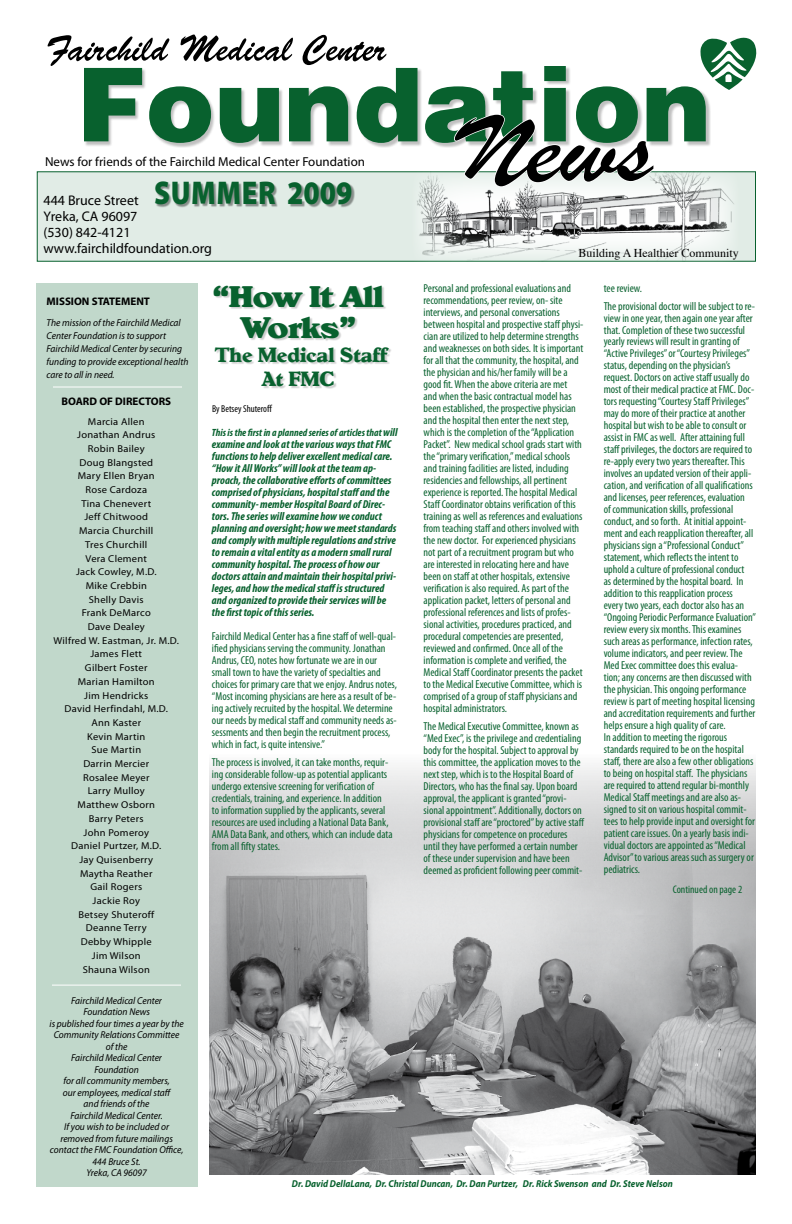
<style>
.page{position:relative;width:792px;height:1224px;background:#fff}
.page>*{position:absolute;margin:0;border:0;box-sizing:border-box;transform-origin:0 0}
.t1{font:900 33px "Myriad Pro";letter-spacing:.02em;color:#08612e;scale:.86 1}
.t2{font:700 29px/31px "Wisten";color:#08612e;text-align:center}
.t3{font:20px/24px "Hubris";color:#08612e;text-align:center}
.t4{font:14px/16px "Myriad Pro";color:#000}
.t5{font:13px "Myriad Pro";color:#000}
.t6{font:12px "Times";color:#000}
.t7{font:condensed 11.5px/12px "Myriad Pro";color:#08612e}
.t8{font:italic 700 condensed 11.5px/12px "Myriad Pro";color:#08612e}
.t9{font:700 11px "Myriad Pro";color:#000}
.t10{font:condensed 11px "Myriad Pro";color:#08612e}
.t11{font:italic 700 condensed 10.5px "Myriad Pro";color:#08612e}
.t12{font:10px/13.7px "Myriad Pro";letter-spacing:.025em;color:#000;text-align:center;scale:1.05 1}
.t13{font:italic 10px/11.5px "Myriad Pro";color:#000;scale:.95 1}
.t14{font:italic 700 10px "Myriad Pro";color:#08612e;scale:.9 1}
.t15{font:condensed 10px "Myriad Pro";color:#000}
.s1{font-size:10.5px}
.s2{font-size:11.5px}
</style>
<div class="page">
<div style="left:85px;top:67px;width:626px;height:81px;background:#000;opacity:.25"></div>
<div style="left:36px;top:284px;width:162px;height:904px;background:#c1d8cb"></div>
<div style="left:37px;top:171px;width:719px;height:91px;background:#e1ece6;border:1px solid #08612e"></div>
<img style="left:412px;top:172px;width:327px;height:90px">
<div style="left:156px;top:182px;width:199px;height:26px;background:#000;opacity:.4"></div>
<hr style="left:52px;top:985px;width:129px;height:1px;background:#fff">
<svg style="left:48px;top:34px;width:370px;height:109px"></svg>
<hr style="left:53px;top:387px;width:129px;height:1px;background:#fff">
<svg style="left:425px;top:37px;width:332px;height:151px"></svg>
<img style="left:210px;top:763px;width:546px;height:411px">
<div style="left:215px;top:286px;width:177px;height:103px;background:#000;opacity:.2"></div>
<p class="t5" style="left:45px;top:153px;width:322px">News for friends of the Fairchild Medical Center Foundation</p>
<h1 class="t1" style="left:154px;top:171px;width:232px">SUMMER 2009</h1>
<p class="t4" style="left:44px;top:192px;width:170px">444 Bruce Street<br>Yreka, CA 96097<br>(530) 842-4121 www.fairchildfoundation.org</p>
<p class="t9" style="left:47px;top:294px;width:105px">MISSION STATEMENT</p>
<p class="t13" style="left:47px;top:316px;width:151px;line-height:13px">The mission of the Fairchild Medical<br>Center Foundation is to support<br>Fairchild Medical Center by securing funding to provide exceptional health care to all in need.</p>
<p class="t9" style="left:61px;top:394px;width:111px">BOARD OF DIRECTORS</p>
<p class="t12" style="left:54px;top:414px;width:121px">Marcia Allen<br>Jonathan Andrus<br>Robin Bailey<br>Doug Blangsted<br>Mary Ellen Bryan<br>Rose Cardoza<br>Tina Chenevert<br>Jeff Chitwood<br>Marcia Churchill<br>Tres Churchill<br>Vera Clement<br>Jack Cowley, M.D.<br>Mike Crebbin<br>Shelly Davis<br>Frank DeMarco<br>Dave Dealey<br>Wilfred W. Eastman, Jr. M.D.<br>James Flett<br>Gilbert Foster<br>Marian Hamilton<br>Jim Hendricks<br>David Herfindahl, M.D.<br>Ann Kaster<br>Kevin Martin<br>Sue Martin<br>Darrin Mercier<br>Rosalee Meyer<br>Larry Mulloy<br>Matthew Osborn<br>Barry Peters<br>John Pomeroy<br>Daniel Purtzer, M.D.<br>Jay Quisenberry<br>Maytha Reather<br>Gail Rogers<br>Jackie Roy<br>Betsey Shuteroff<br>Deanne Terry<br>Debby Whipple<br>Jim Wilson<br>Shauna Wilson</p>
<p class="t13" style="left:50px;top:995px;width:143px;text-align:center">Fairchild Medical Center<br>Foundation News<br>is published four times a year by the<br>Community Relations Committee of the<br>Fairchild Medical Center<br>Foundation<br>for all community members,<br>our employees, medical staff<br>and friends of the<br>Fairchild Medical Center.<br>If you wish to be included or removed from future mailings contact the FMC Foundation Office,<br>444 Bruce St.<br>Yreka, CA 96097</p>
<h2 class="t2" style="left:213px;top:282px;width:172px">“How It All<br>Works”</h2>
<h3 class="t3" style="left:215px;top:344px;width:173px">The Medical Staff<br>At FMC</h3>
<p class="t15" style="left:212px;top:403px;width:62px">By Betsey Shutero<span class="s1">ff</span></p>
<p class="t11" style="left:212px;top:426px;width:187px">This is the first in a planned series of articles that <span class="s2">will</span></p>
<p class="t8" style="left:212px;top:438px;width:186px">examine and look at the various ways that FMC functions to help deliver excellent medical care. “How it All Works” will look at the team ap&shy;proach, the collaborative efforts of committees comprised of physicians, hospital staff and the community- member Hospital Board of Direc&shy;tors. The series will examine how we conduct planning and oversight; how we meet standards and comply with multiple regulations and strive to remain a vital entity as a modern small rural community hospital. The process of how our doctors attain and maintain their hospital privi&shy;leges, and how the medical staff is structured and organized to provide their services will be the first topic of this series.</p>
<p class="t7" style="left:212px;top:630px;width:186px">Fairchild Medical Center has a fine staff of well-qual&shy;ified physicians serving the community. Jonathan Andrus, CEO, notes how fortunate we are in our small town to have the variety of specialties and choices for primary care that we enjoy. Andrus notes, “Most incoming physicians are here as a result of be&shy;ing actively recruited by the hospital. We determine our needs by medical staff and community needs as&shy;sessments and then begin the recruitment process, which in fact, is quite intensive.”</p>
<p class="t7" style="left:212px;top:756px;width:182px">The process is involved, it can take months, requir&shy;ing considerable follow-up as potential applicants undergo extensive screening for verification of credentials, training, and experience. In addition<br>to information supplied by the applicants, several resources are used including a National Data Bank, AMA Data Bank, and others, which can include data from all fifty states.</p>
<p class="t6" style="left:579px;top:241px;width:162px">Building A Healthier Community</p>
<p class="t7" style="left:424px;top:282px;width:161px">Personal and professional evaluations and recommendations, peer review, on- site interviews, and personal conversations between hospital and prospective staff physi&shy;cian are utilized to help determine strengths and weaknesses on both sides. It is important for all that the community, the hospital, and the physician and his/her family will be a good fit. When the above criteria are met and when the basic contractual model has been established, the prospective physician and the hospital then enter the next step, which is the completion of the “Application Packet”. New medical school grads start with the “primary verification,” medical schools and training facilities are listed, including residencies and fellowships, all pertinent experience is reported. The hospital Medical Staff Coordinator obtains verification of this training as well as references and evaluations from teaching staff and others involved with the new doctor. For experienced physicians not part of a recruitment program but who are interested in relocating here and have been on staff at other hospitals, extensive verification is also required. As part of the application packet, letters of personal and professional references and lists of profes&shy;sional activities, procedures practiced, and procedural competencies are presented, reviewed and confirmed. Once all of the information is complete and verified, the Medical Staff Coordinator presents the packet to the Medical Executive Committee, which is comprised of a group of staff physicians and hospital administrators.</p>
<p class="t7" style="left:424px;top:720px;width:162px">The Medical Executive Committee, known as “Med Exec”, is the privilege and credentialing body for the hospital. Subject to approval by this committee, the application moves to the next step, which is to the Hospital Board of Directors, who has the final say. Upon board approval, the applicant is granted “provi&shy;sional appointment”. Additionally, doctors on provisional staff are “proctored” by active staff physicians for competence on procedures until they have performed a certain number of these under supervision and have been deemed as proficient following peer commit-</p>
<p class="t7" style="left:604px;top:279px;width:153px;line-height:18px">tee review.<br>The provisional doctor will be subject to re-</p>
<p class="t7" style="left:604px;top:312px;width:154px">view in one year, then again one year after that. Completion of these two successful yearly reviews will result in granting of “Active Privileges” or “Courtesy Privileges” status, depending on the physician’s request. Doctors on active staff usually do most of their medical practice at FMC. Doc&shy;tors requesting “Courtesy Staff Privileges” may do more of their practice at another hospital but wish to be able to consult or assist in FMC as well. After attaining full staff privileges, the doctors are required to re-apply every two years thereafter. This involves an updated version of their appli&shy;cation, and verification of all qualifications and licenses, peer references, evaluation<br>of communication skills, professional conduct, and so forth. At initial appoint&shy;ment and each reapplication thereafter, all physicians sign a “Professional Conduct” statement, which reflects the intent to uphold a culture of professional conduct<br>as determined by the hospital board. In addition to this reapplication process<br>every two years, each doctor also has an “Ongoing Periodic Performance Evaluation” review every six months. This examines such areas as performance, infection rates, volume indicators, and peer review. The Med Exec committee does this evalua&shy;tion; any concerns are then discussed with the physician. This ongoing performance review is part of meeting hospital licensing and accreditation requirements and further helps ensure a high quality of care.<br>In addition to meeting the rigorous standards required to be on the hospital staff, there are also a few other obligations to being on hospital staff. The physicians are required to attend regular bi-monthly Medical Staff meetings and are also as&shy;signed to sit on various hospital commit&shy;tees to help provide input and oversight for patient care issues. On a yearly basis indi&shy;vidual doctors are appointed as “Medical Advisor” to various areas such as surgery or pediatrics.</p>
<p class="t10" style="left:673px;top:883px;width:71px">Continued on page 2</p>
<p class="t14" style="left:292px;top:1178px;width:425px">Dr. David DellaLana, Dr. Christal Duncan, Dr. Dan Purtzer, Dr. Rick Swenson and Dr. Steve Nelson</p>
</div>
